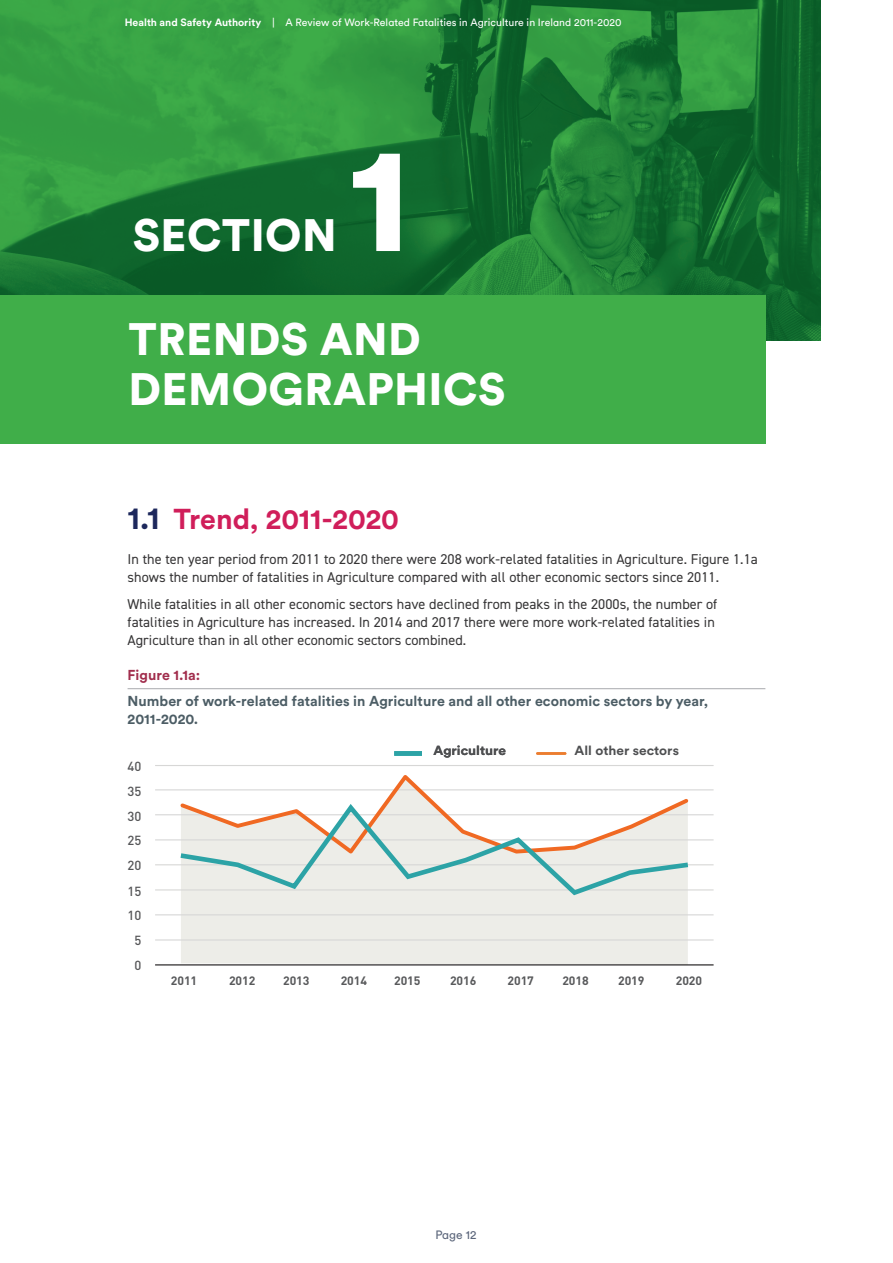
<style>
.page{position:relative;width:893px;height:1263px;background:#fff}
.page>*{position:absolute;margin:0;border:0;box-sizing:border-box;transform-origin:0 0}
.t1{font:900 150px "Circular Std";color:#fff}
.t2{font:900 45px/50.1px "Circular Std";letter-spacing:.01em;color:#fff}
.t3{font:700 28.5px "VM Circular Shout";color:#d01e5a}
.t4{font:14.25px/18px "DIN2014";letter-spacing:.005em;color:#363536}
.t5{font:700 14.25px/18px "Circular Std";letter-spacing:.005em;color:#4c5d65}
.t6{font:700 14.25px "Circular Std";color:#a12e4d}
.t7{font:700 13.05px "Circular Std";color:#4e4f51;scale:1.05 1}
.t8{font:500 13.05px/24.3px "DIN";letter-spacing:.005em;color:#555658;text-align:center}
.t9{font:700 12px "DIN";letter-spacing:-.01em;color:#58595b}
.t10{font:12px "VM Circular Chat";letter-spacing:.005em;color:#5c667b}
.t11{font:10.5px "VM Circular Chat";letter-spacing:.005em;color:#fff}
.s1{font-family:"Circular Std";font-weight:700}
.s2{font-size:31.5px;color:#1d285c}
</style>
<div class="page">
<img style="left:0;top:0;width:821px;height:340px">
<div style="left:0;top:296px;width:765px;height:148px;background:#40ae49"></div>
<hr style="left:128px;top:688px;width:637px;height:1px;background:#a8a9ad">
<div style="left:181px;top:898px;width:507px;height:66px;background:#edede8"></div>
<hr style="left:155px;top:939px;width:559px;height:1px;background:#d7d7d6">
<hr style="left:155px;top:914px;width:559px;height:1px;background:#d7d7d6">
<hr style="left:155px;top:889px;width:559px;height:1px;background:#d7d7d6">
<hr style="left:155px;top:864px;width:559px;height:1px;background:#d7d7d6">
<hr style="left:155px;top:839px;width:559px;height:1px;background:#d7d7d6">
<hr style="left:155px;top:814px;width:559px;height:1px;background:#d7d7d6">
<hr style="left:155px;top:765px;width:559px;height:1px;background:#d7d7d6">
<hr style="left:155px;top:789px;width:559px;height:1px;background:#d7d7d6">
<hr style="left:155px;top:964px;width:559px;height:1px;background:#181517">
<div style="left:394px;top:751px;width:28px;height:5px;background:#2ca3a6"></div>
<hr style="left:537px;top:752px;width:28px;height:3px;background:#ec7d2f">
<svg style="left:177px;top:775px;width:514px;height:25px"></svg>
<svg style="left:176px;top:800px;width:517px;height:98px"></svg>
<p class="t11" style="left:125px;top:15px;width:498px"><span class="s1">Health and Safety Authority</span> | A Review of Work-Related Fatalities in Agriculture in Ireland 2011-2020</p>
<h2 class="t2" style="left:133px;top:209px;width:205px">SECTION</h2>
<h1 class="t1" style="left:348px;top:98px;width:64px">1</h1>
<h2 class="t2" style="left:128px;top:313px;width:379px">TRENDS AND<br>DEMOGRAPHICS</h2>
<h3 class="t3" style="left:128px;top:500px;width:273px"><span class="s2">1.1</span> Trend, 2011-2020</h3>
<p class="t4" style="left:128px;top:550px;width:632px">In the ten year period from 2011 to 2020 there were 208 work-related fatalities in Agriculture. Figure 1.1a shows the number of fatalities in Agriculture compared with all other economic sectors since 2011.</p>
<p class="t4" style="left:128px;top:595px;width:591px">While fatalities in all other economic sectors have declined from peaks in the 2000s, the number of fatalities in Agriculture has increased. In 2014 and 2017 there were more work-related fatalities in<br>Agriculture than in all other economic sectors combined.</p>
<p class="t6" style="left:128px;top:666px;width:74px">Figure 1.1a:</p>
<p class="t5" style="left:128px;top:692px;width:582px">Number of work-related fatalities in Agriculture and all other economic sectors by year,<br>2011-2020.</p>
<p class="t7" style="left:433px;top:742px;width:71px">Agriculture</p>
<p class="t7" style="left:574px;top:742px;width:101px">All other sectors</p>
<p class="t8" style="left:128px;top:753px;width:15px">40</p>
<p class="t8" style="left:128px;top:778px;width:15px">35</p>
<p class="t8" style="left:128px;top:804px;width:15px">30</p>
<p class="t8" style="left:128px;top:828px;width:15px">25</p>
<p class="t8" style="left:128px;top:853px;width:15px">20</p>
<p class="t8" style="left:128px;top:878px;width:15px">15</p>
<p class="t8" style="left:128px;top:903px;width:15px">10<br>5</p>
<p class="t8" style="left:135px;top:952px;width:8px">0</p>
<p class="t9" style="left:171px;top:973px;width:28px">2011</p>
<p class="t9" style="left:229px;top:973px;width:28px">2012</p>
<p class="t9" style="left:283px;top:973px;width:28px">2013</p>
<p class="t9" style="left:341px;top:973px;width:28px">2014</p>
<p class="t9" style="left:394px;top:973px;width:28px">2015</p>
<p class="t9" style="left:450px;top:973px;width:28px">2016</p>
<p class="t9" style="left:508px;top:973px;width:28px">2017</p>
<p class="t9" style="left:562px;top:973px;width:28px">2018</p>
<p class="t9" style="left:618px;top:973px;width:28px">2019</p>
<p class="t9" style="left:676px;top:973px;width:28px">2020</p>
<p class="t10" style="left:435px;top:1227px;width:43px">Page 12</p>
</div>
